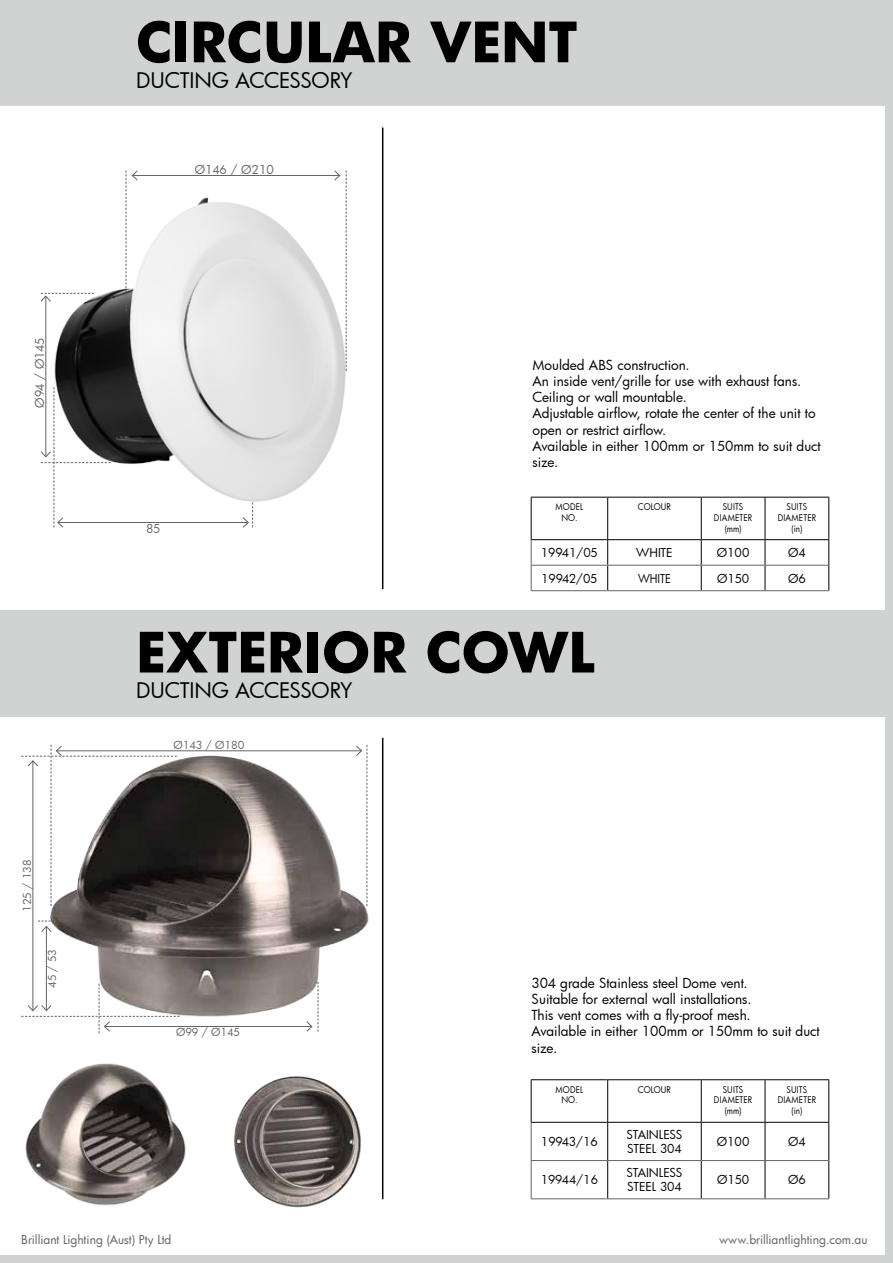
<style>
.page{position:relative;width:893px;height:1263px;background:#d1d3d3}
.page>*{position:absolute;margin:0;border:0;box-sizing:border-box;transform-origin:0 0}
.t1{font:700 54px "Futura";color:#000}
.t2{font:21px "Futura";letter-spacing:-.005em;color:#000}
.t3{font:13.5px/16.2px "Futura";color:#000}
.t4{font:12px/14.4px "Futura";color:#000}
.t5{font:12px "Futura";color:#636466}
.t6{font:12px "Futura";color:#000;scale:.9 1}
.t7{font:10.8px "Futura";color:#636466}
.t8{font:9px/10.8px "Futura";letter-spacing:.015em;color:#000;text-align:center;scale:.9 1}
</style>
<div class="page">
<div style="left:0;top:716px;width:884px;height:538px;background:#fff"></div>
<div style="left:0;top:106px;width:884px;height:504px;background:#fff"></div>
<hr style="left:382px;top:128px;width:1px;height:461px;background:#000">
<hr style="left:382px;top:738px;width:1px;height:461px;background:#000">
<img style="left:32px;top:737px;width:351px;height:297px">
<img style="left:41px;top:170px;width:305px;height:357px">
<hr style="left:56px;top:750px;width:306px;height:1px;background:#636466">
<hr style="left:104px;top:1026px;width:208px;height:1px;background:#636466">
<hr style="left:45px;top:296px;width:1px;height:161px;background:#636466">
<svg style="left:40px;top:293px;width:54px;height:9px"></svg>
<hr style="left:58px;top:522px;width:190px;height:1px;background:#636466">
<svg style="left:40px;top:387px;width:71px;height:141px"></svg>
<svg style="left:242px;top:502px;width:11px;height:26px"></svg>
<hr style="left:132px;top:175px;width:208px;height:1px;background:#636466">
<svg style="left:126px;top:170px;width:12px;height:141px"></svg>
<svg style="left:334px;top:170px;width:13px;height:201px"></svg>
<hr style="left:33px;top:761px;width:1px;height:250px;background:#636466">
<hr style="left:46px;top:926px;width:1px;height:84px;background:#636466">
<svg style="left:355px;top:745px;width:13px;height:161px"></svg>
<svg style="left:306px;top:982px;width:13px;height:50px"></svg>
<svg style="left:21px;top:983px;width:158px;height:50px"></svg>
<svg style="left:21px;top:745px;width:156px;height:161px"></svg>
<svg style="left:38px;top:921px;width:14px;height:11px"></svg>
<hr style="left:531px;top:497px;width:77px;height:1px;background:#000">
<hr style="left:531px;top:497px;width:1px;height:42px;background:#000">
<hr style="left:608px;top:497px;width:93px;height:1px;background:#000">
<hr style="left:607px;top:497px;width:1px;height:42px;background:#000">
<hr style="left:701px;top:497px;width:64px;height:1px;background:#000">
<hr style="left:701px;top:497px;width:1px;height:42px;background:#000">
<hr style="left:765px;top:497px;width:64px;height:1px;background:#000">
<hr style="left:765px;top:497px;width:1px;height:42px;background:#000">
<hr style="left:828px;top:497px;width:1px;height:42px;background:#000">
<hr style="left:531px;top:539px;width:77px;height:1px;background:#000">
<hr style="left:608px;top:539px;width:93px;height:1px;background:#000">
<hr style="left:701px;top:539px;width:64px;height:1px;background:#000">
<hr style="left:765px;top:539px;width:64px;height:1px;background:#000">
<svg style="left:607px;top:540px;width:1px;height:50px"></svg>
<svg style="left:701px;top:540px;width:1px;height:50px"></svg>
<svg style="left:765px;top:540px;width:1px;height:50px"></svg>
<svg style="left:828px;top:540px;width:1px;height:50px"></svg>
<hr style="left:531px;top:565px;width:77px;height:1px;background:#636466">
<svg style="left:531px;top:540px;width:1px;height:50px"></svg>
<hr style="left:608px;top:565px;width:93px;height:1px;background:#636466">
<hr style="left:701px;top:565px;width:64px;height:1px;background:#636466">
<hr style="left:765px;top:565px;width:63px;height:1px;background:#636466">
<hr style="left:531px;top:590px;width:77px;height:1px;background:#636466">
<hr style="left:608px;top:590px;width:93px;height:1px;background:#636466">
<hr style="left:701px;top:590px;width:64px;height:1px;background:#636466">
<hr style="left:765px;top:590px;width:64px;height:1px;background:#636466">
<hr style="left:531px;top:1079px;width:77px;height:1px;background:#000">
<hr style="left:531px;top:1080px;width:1px;height:42px;background:#000">
<hr style="left:608px;top:1079px;width:93px;height:1px;background:#000">
<hr style="left:607px;top:1080px;width:1px;height:42px;background:#000">
<hr style="left:701px;top:1079px;width:64px;height:1px;background:#000">
<hr style="left:701px;top:1080px;width:1px;height:42px;background:#000">
<hr style="left:765px;top:1079px;width:64px;height:1px;background:#000">
<hr style="left:765px;top:1080px;width:1px;height:42px;background:#000">
<hr style="left:828px;top:1080px;width:1px;height:42px;background:#000">
<hr style="left:531px;top:1122px;width:77px;height:1px;background:#000">
<hr style="left:608px;top:1122px;width:93px;height:1px;background:#000">
<hr style="left:607px;top:1123px;width:1px;height:37px;background:#000">
<hr style="left:701px;top:1122px;width:64px;height:1px;background:#000">
<hr style="left:701px;top:1123px;width:1px;height:37px;background:#000">
<hr style="left:765px;top:1122px;width:64px;height:1px;background:#000">
<hr style="left:765px;top:1123px;width:1px;height:37px;background:#000">
<hr style="left:828px;top:1123px;width:1px;height:37px;background:#000">
<hr style="left:607px;top:1161px;width:1px;height:37px;background:#000">
<hr style="left:701px;top:1161px;width:1px;height:37px;background:#000">
<hr style="left:765px;top:1161px;width:1px;height:37px;background:#000">
<hr style="left:828px;top:1160px;width:1px;height:38px;background:#000">
<hr style="left:531px;top:1123px;width:1px;height:37px;background:#636466">
<hr style="left:531px;top:1160px;width:77px;height:1px;background:#636466">
<hr style="left:531px;top:1161px;width:1px;height:37px;background:#636466">
<hr style="left:608px;top:1160px;width:93px;height:1px;background:#636466">
<hr style="left:701px;top:1160px;width:64px;height:1px;background:#636466">
<hr style="left:765px;top:1160px;width:63px;height:1px;background:#636466">
<hr style="left:531px;top:1198px;width:77px;height:1px;background:#636466">
<hr style="left:608px;top:1198px;width:93px;height:1px;background:#636466">
<hr style="left:701px;top:1198px;width:64px;height:1px;background:#636466">
<hr style="left:765px;top:1198px;width:64px;height:1px;background:#636466">
<img style="left:234px;top:1076px;width:127px;height:132px">
<img style="left:25px;top:1063px;width:161px;height:143px">
<h1 class="t1" style="left:136px;top:4px;width:443px">CIRCULAR VENT</h1>
<h2 class="t2" style="left:136px;top:66px;width:218px">DUCTING ACCESSORY</h2>
<p class="t5" style="left:31px;top:408px;width:72px;rotate:-90deg">Ø94 / Ø145</p>
<p class="t7" style="left:20px;top:912px;width:54px;rotate:-90deg">125 / 138</p>
<p class="t7" style="left:45px;top:988px;width:40px;rotate:-90deg">45 / 53</p>
<p class="t5" style="left:195px;top:161px;width:81px">Ø146 / Ø210</p>
<p class="t5" style="left:146px;top:521px;width:16px">85</p>
<p class="t3" style="left:532px;top:356px;width:290px">Moulded ABS construction.<br>An inside vent/grille for use with exhaust fans.<br>Ceiling or wall mountable.<br>Adjustable airflow, rotate the center of the unit to open or restrict airflow.<br>Available in either 100mm or 150mm to suit duct size.</p>
<p class="t8" style="left:556px;top:501px;width:32px">MODEL<br>NO.</p>
<p class="t8" style="left:638px;top:501px;width:38px">COLOUR</p>
<p class="t8" style="left:714px;top:501px;width:44px">SUITS<br>DIAMETER (mm)</p>
<p class="t8" style="left:778px;top:501px;width:44px">SUITS<br>DIAMETER (in)</p>
<p class="t4" style="left:541px;top:545px;width:59px">19941/05</p>
<p class="t4" style="left:636px;top:545px;width:38px">WHITE</p>
<p class="t4" style="left:717px;top:545px;width:34px">Ø100</p>
<p class="t4" style="left:788px;top:545px;width:19px">Ø4</p>
<p class="t4" style="left:541px;top:571px;width:58px">19942/05</p>
<p class="t6" style="left:638px;top:570px;width:38px">WHITE</p>
<p class="t4" style="left:717px;top:571px;width:34px">Ø150</p>
<p class="t4" style="left:788px;top:571px;width:19px">Ø6</p>
<h1 class="t1" style="left:136px;top:614px;width:461px">EXTERIOR COWL</h1>
<h2 class="t2" style="left:136px;top:676px;width:218px">DUCTING ACCESSORY</h2>
<p class="t7" style="left:174px;top:738px;width:72px">Ø143 / Ø180</p>
<p class="t7" style="left:176px;top:1025px;width:66px">Ø99 / Ø145</p>
<p class="t3" style="left:531px;top:974px;width:290px">304 grade Stainless steel Dome vent.<br>Suitable for external wall installations.<br>This vent comes with a fly-proof mesh.<br>Available in either 100mm or 150mm to suit duct size.</p>
<p class="t8" style="left:556px;top:1084px;width:32px">MODEL<br>NO.</p>
<p class="t8" style="left:638px;top:1084px;width:38px">COLOUR</p>
<p class="t8" style="left:714px;top:1084px;width:44px">SUITS<br>DIAMETER (mm)</p>
<p class="t8" style="left:778px;top:1084px;width:44px">SUITS<br>DIAMETER (in)</p>
<p class="t4" style="left:541px;top:1134px;width:58px">19943/16</p>
<p class="t4" style="left:627px;top:1127px;width:57px">STAINLESS<br>STEEL 304</p>
<p class="t4" style="left:717px;top:1134px;width:34px">Ø100</p>
<p class="t4" style="left:788px;top:1134px;width:19px">Ø4</p>
<p class="t4" style="left:541px;top:1172px;width:59px">19944/16</p>
<p class="t4" style="left:627px;top:1165px;width:57px">STAINLESS<br>STEEL 304</p>
<p class="t4" style="left:717px;top:1172px;width:34px">Ø150</p>
<p class="t4" style="left:788px;top:1172px;width:19px">Ø6</p>
<p class="t5" style="left:21px;top:1231px;width:152px">Brilliant Lighting (Aust) Pty Ltd</p>
<p class="t5" style="left:719px;top:1231px;width:150px">www.brilliantlighting.com.au</p>
</div>
